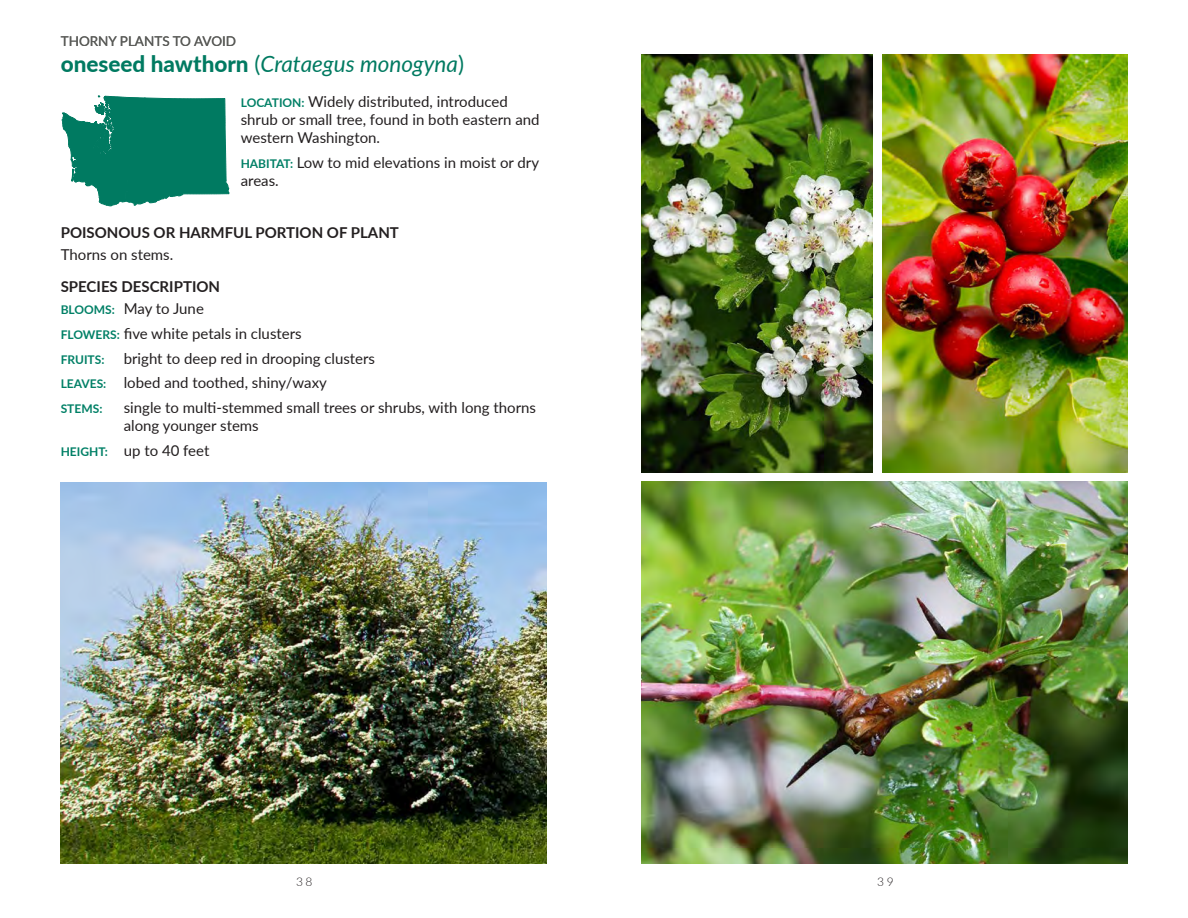
<style>
.page{position:relative;width:1188px;height:918px;background:#fff}
.page>*{position:absolute;margin:0;border:0;box-sizing:border-box;transform-origin:0 0}
.t1{font:italic 22.5px "Lato";color:#007a61}
.ReverseIndent{font:15px/18px "Lato";color:#231f20}
.Body_Copy_Indent{font:15px/18px "Lato";color:#231f20}
.Paragraph_Headers{font:700 15px "Lato";color:#231f20}
.Body_Copy{font:15px "Lato";color:#231f20}
.t2{font:13.5px "Lato";color:#5b5c59}
.ReverseIndent-2{font:700 12px "Lato";color:#008066}
.t3{font:300 12px "Lato";color:#231f20}
.s1{font-weight:800;font-style:normal}
.s2{font-style:normal}
.s3{font-weight:700;font-size:12px;color:#008066}
</style>
<div class="page">
<svg style="left:62px;top:96px;width:167px;height:110px"></svg>
<img style="left:641px;top:54px;width:231px;height:418px">
<img style="left:61px;top:482px;width:486px;height:382px">
<img style="left:883px;top:54px;width:244px;height:418px">
<img style="left:641px;top:481px;width:486px;height:383px">
<p class="t2" style="left:61px;top:31px;width:177px">THORNY PLANTS TO AVOID</p>
<p class="t1" style="left:61px;top:48px;width:405px"><span class="s1">oneseed hawthorn</span> <span class="s2">(</span>Crataegus monogyna<span class="s2">)</span></p>
<p class="Body_Copy_Indent" style="left:241px;top:92px;width:300px"><span class="s3">LOCATION:</span> Widely distributed, introduced shrub or small tree, found in both eastern and western Washington.</p>
<p class="Body_Copy_Indent" style="left:241px;top:153px;width:300px"><span class="s3">HABITAT:</span> Low to mid elevations in moist or dry areas.</p>
<p class="Paragraph_Headers" style="left:61px;top:222px;width:340px">POISONOUS OR HARMFUL PORTION OF PLANT</p>
<p class="Body_Copy" style="left:61px;top:244px;width:114px">Thorns on stems.</p>
<p class="Paragraph_Headers" style="left:61px;top:275px;width:161px">SPECIES DESCRIPTION</p>
<p class="ReverseIndent" style="left:61px;top:299px;width:145px"><span class="s3">BLOOMS:</span> May to June</p>
<p class="ReverseIndent" style="left:61px;top:324px;width:242px"><span class="s3">FLOWERS:</span> five white petals in clusters</p>
<p class="ReverseIndent-2" style="left:61px;top:351px;width:45px">FRUITS:</p>
<p class="ReverseIndent" style="left:124px;top:349px;width:253px">bright to deep red in drooping clusters</p>
<p class="ReverseIndent" style="left:61px;top:373px;width:268px"><span class="s3">LEAVES:</span> lobed and toothed, shiny/waxy</p>
<p class="ReverseIndent-2" style="left:61px;top:400px;width:43px">STEMS:</p>
<p class="ReverseIndent" style="left:124px;top:398px;width:414px">single to multi-stemmed small trees or shrubs, with long thorns along younger stems</p>
<p class="ReverseIndent" style="left:61px;top:441px;width:150px"><span class="s3">HEIGHT:</span> up to 40 feet</p>
<p class="t3" style="left:296px;top:873px;width:18px">38</p>
<p class="t3" style="left:877px;top:873px;width:18px">39</p>
</div>
